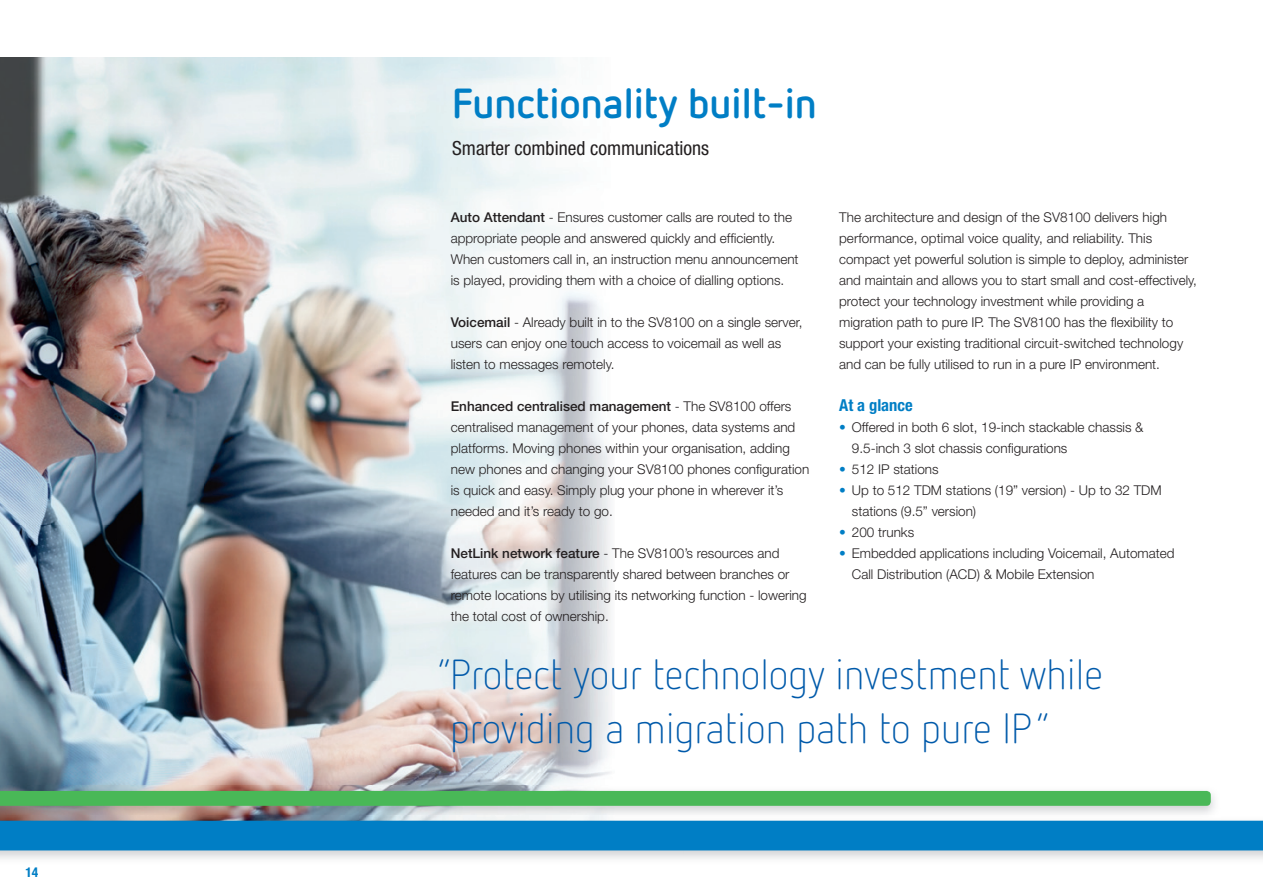
<style>
.page{position:relative;width:1263px;height:893px;background:#fff}
.page>*{position:absolute;margin:0;border:0;box-sizing:border-box;transform-origin:0 0}
.t1{font:300 42px/54px "Netto OT";color:#015aaa}
.t2{font:700 42px "Netto OT";color:#007ec5}
.t3{font:condensed 19.5px "Helvetica Neue LT Pro";color:#231f20}
.t4{font:700 condensed 16.5px "Helvetica Neue LT Pro";color:#007ec5}
.t5{font:300 13.5px/21px "Helvetica Neue LT Pro";color:#231f20}
.t6{font:700 condensed 13.5px "Helvetica Neue LT Pro";color:#007ec5}
.s1{font-weight:500}
.s2{color:#007ec5}
</style>
<div class="page">
<img style="left:0;top:57px;width:611px;height:729px">
<img style="left:0;top:819px;width:615px;height:2px">
<div style="left:0;top:821px;width:1263px;height:29px;background:#007ec5"></div>
<img style="left:0;top:786px;width:1215px;height:33px">
<div style="left:0;top:791px;width:1211px;height:15px;background:#49b857"></div>
<p class="t6" style="left:25px;top:864px;width:14px">14</p>
<h1 class="t2" style="left:452px;top:76px;width:366px">Functionality built-in</h1>
<h2 class="t3" style="left:452px;top:137px;width:258px">Smarter combined communications</h2>
<p class="t5" style="left:451px;top:206px;width:349px"><span class="s1">Auto Attendant</span> - Ensures customer calls are routed to the appropriate people and answered quickly and efficiently.<br>When customers call in, an instruction menu announcement is played, providing them with a choice of dialling options.</p>
<p class="t5" style="left:451px;top:311px;width:353px"><span class="s1">Voicemail</span> - Already built in to the SV8100 on a single server, users can enjoy one touch access to voicemail as well as listen to messages remotely.</p>
<p class="t5" style="left:451px;top:395px;width:360px"><span class="s1">Enhanced centralised management</span> - The SV8100 offers centralised management of your phones, data systems and platforms. Moving phones within your organisation, adding new phones and changing your SV8100 phones configuration is quick and easy. Simply plug your phone in wherever it’s needed and it’s ready to go.</p>
<p class="t5" style="left:451px;top:542px;width:357px"><span class="s1">NetLink network feature</span> - The SV8100’s resources and features can be transparently shared between branches or remote locations by utilising its networking function - lowering the total cost of ownership.</p>
<p class="t5" style="left:839px;top:206px;width:359px">The architecture and design of the SV8100 delivers high performance, optimal voice quality, and reliability. This compact yet powerful solution is simple to deploy, administer and maintain and allows you to start small and cost-effectively, protect your technology investment while providing a migration path to pure IP. The SV8100 has the flexibility to support your existing traditional circuit-switched technology and can be fully utilised to run in a pure IP environment.</p>
<p class="t4" style="left:839px;top:395px;width:75px">At a glance</p>
<p class="t5" style="left:852px;top:416px;width:293px;text-indent:-13px"><span class="s2">•</span> Offered in both 6 slot, 19-inch stackable chassis &amp;<br>9.5-inch 3 slot chassis configurations</p>
<p class="t5" style="left:839px;top:458px;width:101px"><span class="s2">•</span> 512 IP stations</p>
<p class="t5" style="left:852px;top:479px;width:311px;text-indent:-13px"><span class="s2">•</span> Up to 512 TDM stations (19” version) - Up to 32 TDM stations (9.5” version)</p>
<p class="t5" style="left:839px;top:521px;width:77px"><span class="s2">•</span> 200 trunks</p>
<p class="t5" style="left:852px;top:542px;width:324px;text-indent:-13px"><span class="s2">•</span> Embedded applications including Voicemail, Automated<br>Call Distribution (ACD) &amp; Mobile Extension</p>
<h1 class="t1" style="left:450px;top:646px;width:655px;text-indent:-13px">“ Protect your technology investment while providing a migration path to pure IP”</h1>
</div>
